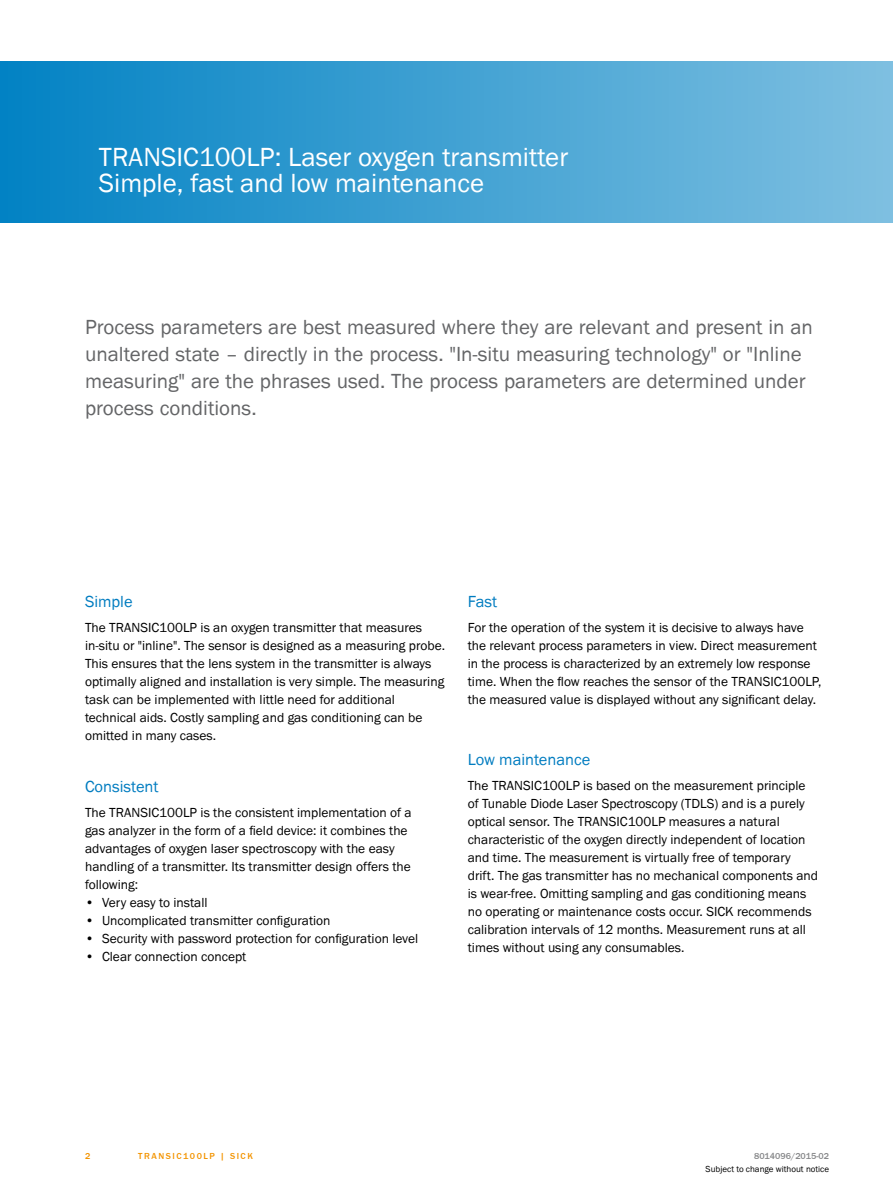
<style>
.page{position:relative;width:893px;height:1188px;background:#fff}
.page>*{position:absolute;margin:0;border:0;box-sizing:border-box;transform-origin:0 0}
.PS_header1{font:27px/25.5px "SICK Franklin";color:#fff}
.PS_intro{font:21px/27px "SICK Franklin";color:#646567}
.PS_heading_h3{font:16.5px "SICK Franklin";color:#007cc0}
.PS_heading_h3_new_Co{font:16.5px "SICK Franklin";color:#007cc0}
.PS_body_basic{font:13.5px/18px "SICK Franklin";color:#000}
.body_basic{font:13.5px/18px "SICK Franklin";color:#000}
.Disclaimer{font:9px "SICK Franklin";color:#000}
.footer_left{font:500 9px "SICK Franklin";letter-spacing:.17em;color:#f39400}
.Doc-Nr_left{font:500 9px "SICK Franklin";color:#87888a}
.page_right{font:500 9px "SICK Franklin";color:#f39400}
</style>
<div class="page">
<div style="left:0;top:62px;width:893px;height:161px;background:linear-gradient(to right,#0282c4,#7fc0e1)"></div>
<p class="PS_header1" style="left:99px;top:145px;width:471px">TRANSIC100LP: Laser oxygen transmitter<br>Simple, fast and low maintenance</p>
<p class="PS_intro" style="left:85px;top:314px;width:729px">Process parameters are best measured where they are relevant and present in an unaltered state – directly in the process. "In-situ measuring technology" or "Inline measuring" are the phrases used. The process parameters are determined under process conditions.</p>
<p class="PS_heading_h3" style="left:85px;top:592px;width:49px">Simple</p>
<p class="PS_body_basic" style="left:85px;top:619px;width:362px">The TRANSIC100LP is an oxygen transmitter that measures in-situ or "inline". The sensor is designed as a measuring probe.<br>This ensures that the lens system in the transmitter is always optimally aligned and installation is very simple. The measuring task can be implemented with little need for additional technical aids. Costly sampling and gas conditioning can be omitted in many cases.</p>
<p class="PS_heading_h3" style="left:85px;top:777px;width:75px">Consistent</p>
<p class="PS_body_basic" style="left:85px;top:804px;width:328px">The TRANSIC100LP is the consistent implementation of a gas analyzer in the form of a field device: it combines the advantages of oxygen laser spectroscopy with the easy handling of a transmitter. Its transmitter design offers the following:</p>
<p class="PS_body_basic" style="left:85px;top:894px;width:124px">• Very easy to install</p>
<p class="PS_body_basic" style="left:85px;top:912px;width:247px">• Uncomplicated transmitter configuration</p>
<p class="PS_body_basic" style="left:85px;top:930px;width:335px">• Security with password protection for configuration level</p>
<p class="PS_body_basic" style="left:85px;top:948px;width:163px">• Clear connection concept</p>
<p class="PS_heading_h3_new_Co" style="left:468px;top:592px;width:31px">Fast</p>
<p class="body_basic" style="left:468px;top:619px;width:355px">For the operation of the system it is decisive to always have the relevant process parameters in view. Direct measurement in the process is characterized by an extremely low response time. When the flow reaches the sensor of the TRANSIC100LP, the measured value is displayed without any significant delay.</p>
<p class="PS_heading_h3" style="left:468px;top:749px;width:124px">Low maintenance</p>
<p class="PS_body_basic" style="left:468px;top:776px;width:352px">The TRANSIC100LP is based on the measurement principle of Tunable Diode Laser Spectroscopy (TDLS) and is a purely optical sensor. The TRANSIC100LP measures a natural characteristic of the oxygen directly independent of location and time. The measurement is virtually free of temporary drift. The gas transmitter has no mechanical components and is wear-free. Omitting sampling and gas conditioning means no operating or maintenance costs occur. SICK recommends calibration intervals of 12 months. Measurement runs at all times without using any consumables.</p>
<p class="page_right" style="left:85px;top:1150px;width:7px">2</p>
<p class="footer_left" style="left:138px;top:1150px;width:116px">TRANSIC100LP | SICK</p>
<p class="Doc-Nr_left" style="left:754px;top:1150px;width:77px">8014096/2015-02</p>
<p class="Disclaimer" style="left:706px;top:1163px;width:125px">Subject to change without notice</p>
</div>
